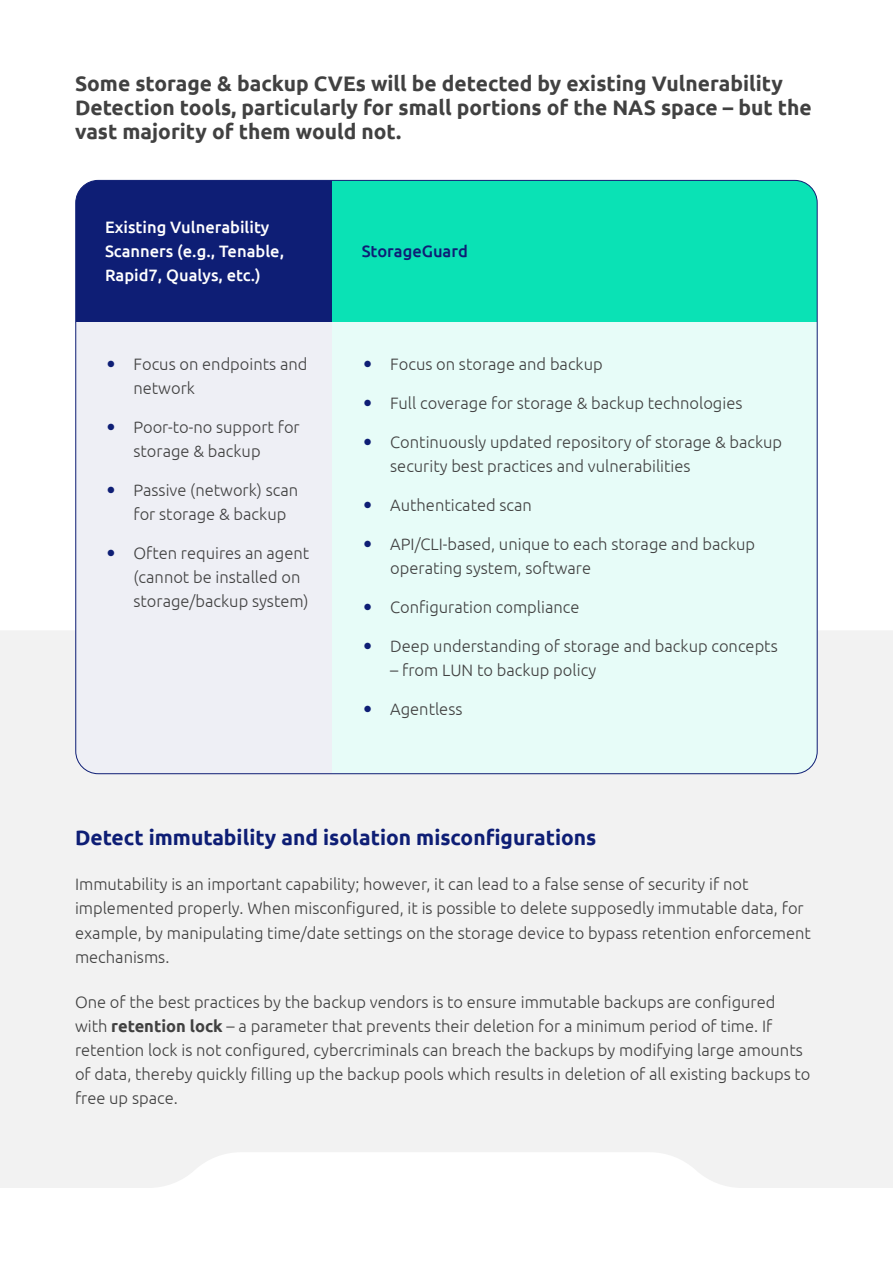
<style>
.page{position:relative;width:893px;height:1263px;background:#fff}
.page>*{position:absolute;margin:0;border:0;box-sizing:border-box;transform-origin:0 0}
.t1{font:700 21px/24px "Ubuntu";color:#414141}
.t2{font:700 21px "Ubuntu";color:#0e1e75}
.t3{font:300 16.5px/24px "Ubuntu";color:#414141}
.t4{font:500 16.5px/24px "Ubuntu";color:#fff}
.t5{font:500 16.5px "Ubuntu";color:#0e1e75}
.s1{font-weight:700}
</style>
<div class="page">
<div style="left:0;top:631px;width:893px;height:557px;background:#f2f2f2"></div>
<div style="left:76px;top:180px;width:256px;height:143px;background:#0e1e75"></div>
<div style="left:332px;top:180px;width:484px;height:143px;background:#0ae2b5"></div>
<div style="left:76px;top:322px;width:256px;height:452px;background:#eeeff5"></div>
<div style="left:332px;top:322px;width:484px;height:452px;background:#e7fcf8"></div>
<p class="t1" style="left:75px;top:72px;width:738px">Some storage &amp; backup CVEs will be detected by existing Vulnerability<br>Detection tools, particularly for small portions of the NAS space – but the vast majority of them would not.</p>
<p class="t4" style="left:105px;top:214px;width:181px">Existing Vulnerability<br>Scanners (e.g., Tenable,<br>Rapid7, Qualys, etc.)</p>
<p class="t3" style="left:133px;top:352px;width:175px">Focus on endpoints and network</p>
<p class="t3" style="left:133px;top:415px;width:168px">Poor-to-no support for storage &amp; backup</p>
<p class="t3" style="left:133px;top:478px;width:166px">Passive (network) scan for storage &amp; backup</p>
<p class="t3" style="left:133px;top:541px;width:177px">Often requires an agent (cannot be installed on storage/backup system)</p>
<p class="t5" style="left:362px;top:240px;width:108px">StorageGuard</p>
<p class="t3" style="left:390px;top:352px;width:214px">Focus on storage and backup</p>
<p class="t3" style="left:390px;top:391px;width:354px">Full coverage for storage &amp; backup technologies</p>
<p class="t3" style="left:390px;top:430px;width:393px">Continuously updated repository of storage &amp; backup security best practices and vulnerabilities</p>
<p class="t3" style="left:390px;top:493px;width:143px">Authenticated scan</p>
<p class="t3" style="left:390px;top:532px;width:366px">API/CLI-based, unique to each storage and backup operating system, software</p>
<p class="t3" style="left:390px;top:595px;width:191px">Configuration compliance</p>
<p class="t3" style="left:390px;top:634px;width:389px">Deep understanding of storage and backup concepts</p>
<p class="t3" style="left:390px;top:658px;width:207px">– from LUN to backup policy</p>
<p class="t3" style="left:390px;top:697px;width:74px">Agentless</p>
<p class="t2" style="left:75px;top:825px;width:523px">Detect immutability and isolation misconfigurations</p>
<p class="t3" style="left:75px;top:872px;width:737px">Immutability is an important capability; however, it can lead to a false sense of security if not implemented properly. When misconfigured, it is possible to delete supposedly immutable data, for example, by manipulating time/date settings on the storage device to bypass retention enforcement mechanisms.</p>
<p class="t3" style="left:75px;top:989px;width:737px">One of the best practices by the backup vendors is to ensure immutable backups are configured with <span class="s1">retention lock</span> – a parameter that prevents their deletion for a minimum period of time. If retention lock is not configured, cybercriminals can breach the backups by modifying large amounts of data, thereby quickly filling up the backup pools which results in deletion of all existing backups to free up space.</p>
</div>
